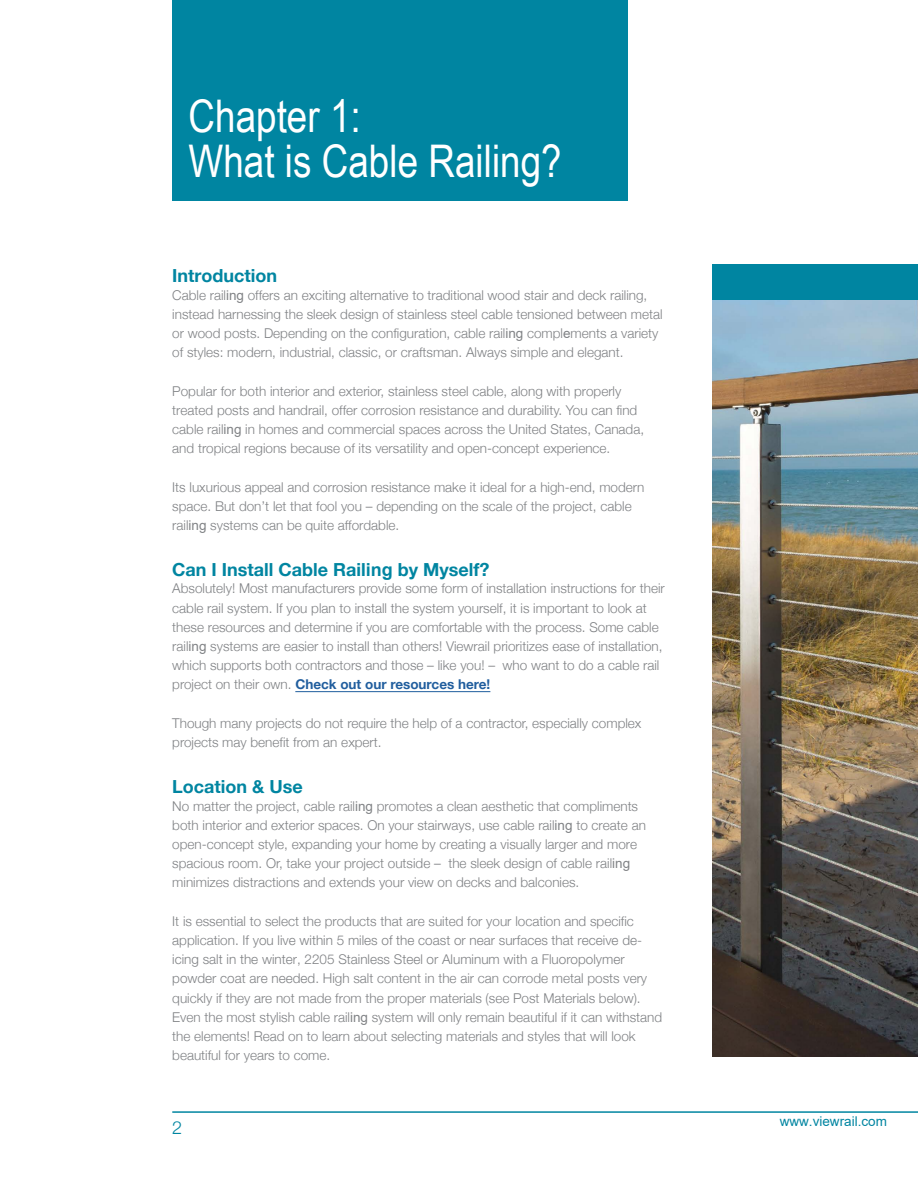
<style>
.page{position:relative;width:918px;height:1188px;background:#fff}
.page>*{position:absolute;margin:0;border:0;box-sizing:border-box;transform-origin:0 0}
.t1{font:45px/45px "Arial Narrow";color:#fff}
.t2{font:700 18px "Helvetica Neue";color:#0085a1}
.t3{font:300 18px "Helvetica Neue";color:#0085a1}
.t4{font:300 13.5px/19.2px "Helvetica Neue";color:#808285}
.t5{font:13.5px "Arial";color:#0085a1}
.s1{font-family:"Arial";font-weight:400}
.s2{font-family:"Arial"}
.s3{font-weight:700;color:#215e9e}
</style>
<div class="page">
<div style="left:172px;top:0;width:455px;height:201px;background:#0085a1"></div>
<hr style="left:172px;top:1111px;width:746px;height:2px;background:#0085a1">
<hr style="left:295px;top:691px;width:195px;height:1px;background:#215e9e">
<div style="left:713px;top:264px;width:205px;height:36px;background:#0085a1"></div>
<img style="left:713px;top:301px;width:205px;height:756px">
<h1 class="t1" style="left:189px;top:92px;width:375px">Chapter 1:<br>What is Cable Railing?</h1>
<h2 class="t2" style="left:172px;top:261px;width:106px">Introduction</h2>
<p class="t4" style="left:172px;top:284px;width:492px">Cable rail<span class="s1">ing</span> offers an exciting alternative to traditional wood stair and deck railing, instead harnessing the sleek design of stainless steel cable tensioned between metal or wood posts. Depending on the configuration, cable rail<span class="s1">ing</span> compl<span class="s1">e</span>ments a variety of styles: modern, industrial, classic, or craftsman. Always simple and elegant.</p>
<p class="t4" style="left:172px;top:380px;width:473px">Popular for both interior and exterior, stainless steel cable, along with properly treated posts and handrail, offer corrosion resistance and durability. You can find cable rail<span class="s1">ing</span> in homes and commercial spaces across the United States, Canada, and tropical regions because of its versatility and open-concept experience.</p>
<p class="t4" style="left:172px;top:476px;width:474px">Its luxurious appeal and corrosion resistance make it ideal for a high-end, modern space. But don’t let that fool you – depending on the scale of the project, cable rail<span class="s1">ing</span> systems can be quite affordable.</p>
<h2 class="t2" style="left:172px;top:555px;width:319px">Can I Install Cable Rail<span class="s2">ing</span> by Myself?</h2>
<p class="t4" style="left:172px;top:578px;width:494px">Absolutely! Most manufacturers provide some form of installation instructions for their cable rail system. If you plan to install the system yourself, it is important to look at these resources and determine if you are comfortable with the process. Some cable rail<span class="s1">ing</span> systems are easier to install than others! Viewrail prioritizes ease of installation, which supports both contractors and those – like you! – who want to do a cable rail project on their own. <span class="s3">Check out our resources here!</span></p>
<p class="t4" style="left:172px;top:713px;width:471px">Though many projects do not require the help of a contractor, especially complex projects may benefit from an expert.</p>
<h2 class="t2" style="left:172px;top:772px;width:132px">Location &amp; Use</h2>
<p class="t4" style="left:172px;top:795px;width:475px">No matter the project, cable rail<span class="s1">ing</span> promotes a clean aesthetic that compliments both interior and exterior spaces. On your stairways, use cable rail<span class="s1">ing</span> to create an open-concept style, expanding your home by creating a visually larger and more spacious room. Or, take your project outside – the sleek design of cable rail<span class="s1">ing </span>minimizes distractions and extends your view on decks and balconies.</p>
<p class="t4" style="left:172px;top:910px;width:492px">It is essential to select the products that are suited for your location and specific application. If you live within 5 miles of the coast or near surfaces that receive de&shy;icing salt in the winter, 2205 Stainless Steel or Aluminum with a Fluoropolymer powder coat are needed. High salt content in the air can corrode metal posts very quickly if they are not made from the proper materials (see Post Materials below).<br>Even the most stylish cable rail<span class="s1">ing</span> system will only remain beautiful if it can withstand the elements! Read on to learn about selecting materials and styles that will look beautiful for years to come.</p>
<h2 class="t3" style="left:172px;top:1113px;width:12px">2</h2>
<p class="t5" style="left:780px;top:1112px;width:109px">www.viewrail.com</p>
</div>
